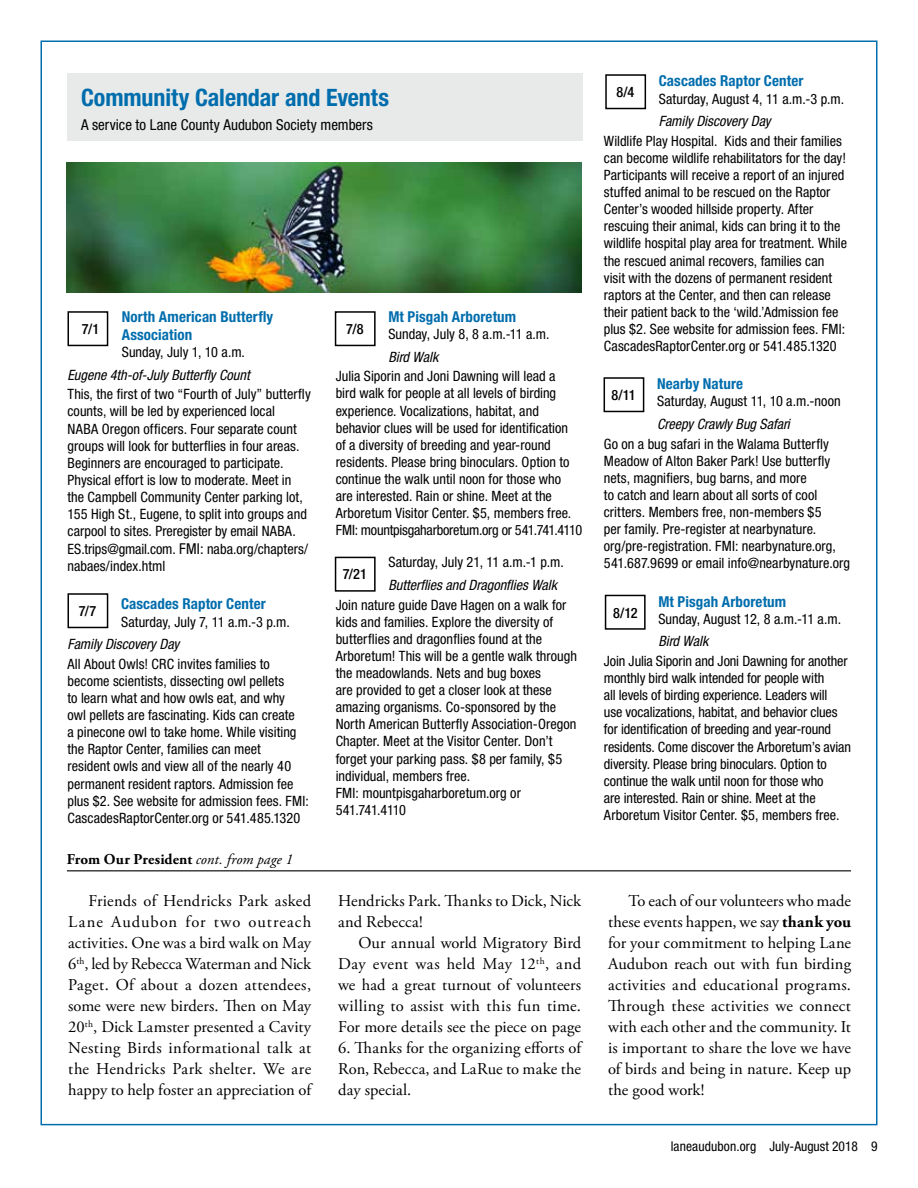
<style>
.page{position:relative;width:918px;height:1188px;background:#fff}
.page>*{position:absolute;margin:0;border:0;box-sizing:border-box;transform-origin:0 0}
.t1{font:700 condensed 24px "Helvetica Neue LT Std";letter-spacing:-.005em;color:#006dad}
.t2{font:16.5px/21px "Adobe Garamond Pro";letter-spacing:.005em;color:#000;text-align:justify}
.t3{font:700 condensed 15px/18px "Helvetica Neue LT Std";letter-spacing:.005em;color:#006dad}
.t4{font:condensed 15px "Helvetica Neue LT Std";color:#000}
.t5{font:700 15px "Adobe Garamond Pro";letter-spacing:.005em;color:#000}
.t6{font:condensed 14.25px/17.1px "Helvetica Neue LT Std";letter-spacing:.005em;color:#000}
.t7{font:italic condensed 14.25px "Helvetica Neue LT Std";color:#000}
.t8{font:500 condensed 14.25px "Helvetica Neue LT Std";color:#000}
.t9{font:condensed 13.5px "Helvetica Neue LT Std";letter-spacing:.01em;color:#000}
.s1{font-size:15px}
.s2{font-weight:400;font-style:italic}
.s3{font-weight:700}
</style>
<div class="page">
<div style="left:68px;top:73px;width:515px;height:68px;background:#e8eaea"></div>
<div style="left:605px;top:595px;width:41px;height:35px;border:2px solid #000"></div>
<div style="left:335px;top:311px;width:41px;height:35px;border:2px solid #000"></div>
<div style="left:68px;top:593px;width:40px;height:35px;border:2px solid #000"></div>
<div style="left:604px;top:377px;width:40px;height:35px;border:2px solid #000"></div>
<div style="left:68px;top:311px;width:40px;height:35px;border:2px solid #000"></div>
<div style="left:605px;top:74px;width:41px;height:35px;border:2px solid #000"></div>
<div style="left:335px;top:557px;width:41px;height:35px;border:2px solid #000"></div>
<hr style="left:67px;top:870px;width:784px;height:1px;background:#000">
<img style="left:67px;top:162px;width:514px;height:131px">
<h1 class="t1" style="left:81px;top:83px;width:310px">Community Calendar and Events</h1>
<p class="t4" style="left:81px;top:116px;width:294px">A service to Lane County Audubon Society members</p>
<p class="t3" style="left:122px;top:307px;width:153px">North American Butterfly<br>Association</p>
<p class="t6" style="left:122px;top:343px;width:125px">Sunday, July 1, 10 a.m.</p>
<p class="t7" style="left:67px;top:366px;width:184px">Eugene 4th-of-July Butterfly Count</p>
<p class="t6" style="left:67px;top:386px;width:245px">This, the first of two “Fourth of July” butterfly counts, will be led by experienced local<br>NABA Oregon officers. Four separate count groups will look for butterflies in four areas.<br>Beginners are encouraged to participate.<br>Physical effort is low to moderate. Meet in the Campbell Community Center parking lot, 155 High St., Eugene, to split into groups and carpool to sites. Preregister by email NABA.<br>ES.trips@gmail.com. <span class="s1">FMI:</span> naba.org/chapters/ nabaes/index.html</p>
<p class="t3" style="left:121px;top:595px;width:146px">Cascades Raptor Center</p>
<p class="t6" style="left:121px;top:613px;width:170px">Saturday, July 7, 11 a.m.-3 p.m.</p>
<p class="t7" style="left:67px;top:636px;width:113px">Family Discovery Day</p>
<p class="t6" style="left:67px;top:655px;width:243px">All About Owls! CRC invites families to become scientists, dissecting owl pellets<br>to learn what and how owls eat, and why<br>owl pellets are fascinating. Kids can create<br>a pinecone owl to take home. While visiting the Raptor Center, families can meet<br>resident owls and view all of the nearly 40 permanent resident raptors. Admission fee plus $2. See website for admission fees. FMI:<br>CascadesRaptorCenter.org or 541.485.1320</p>
<p class="t8" style="left:82px;top:320px;width:19px">7/1</p>
<p class="t8" style="left:79px;top:603px;width:19px">7/7</p>
<p class="t5" style="left:67px;top:850px;width:227px">From Our President <span class="s2">cont. from page 1</span></p>
<p class="t3" style="left:388px;top:307px;width:129px">Mt Pisgah Arboretum</p>
<p class="t6" style="left:388px;top:325px;width:163px">Sunday, July 8, 8 a.m.-11 a.m.</p>
<p class="t7" style="left:388px;top:348px;width:52px">Bird Walk</p>
<p class="t6" style="left:336px;top:368px;width:248px">Julia Siporin and Joni Dawning will lead a<br>bird walk for people at all levels of birding experience. Vocalizations, habitat, and behavior clues will be used for identification<br>of a diversity of breeding and year-round residents. Please bring binoculars. Option to continue the walk until noon for those who<br>are interested. Rain or shine. Meet at the Arboretum Visitor Center. $5, members free.<br>FMI: mountpisgaharboretum.org or 541.741.4110</p>
<p class="t6" style="left:388px;top:554px;width:177px">Saturday, July 21, 11 a.m.-1 p.m.</p>
<p class="t7" style="left:388px;top:577px;width:170px">Butterflies and Dragonflies Walk</p>
<p class="t6" style="left:336px;top:596px;width:243px">Join nature guide Dave Hagen on a walk for kids and families. Explore the diversity of butterflies and dragonflies found at the Arboretum! This will be a gentle walk through the meadowlands. Nets and bug boxes<br>are provided to get a closer look at these amazing organisms. Co-sponsored by the North American Butterfly Association-Oregon Chapter. Meet at the Visitor Center. Don’t forget your parking pass. $8 per family, $5 individual, members free.<br>FMI: mountpisgaharboretum.org or 541.741.4110</p>
<p class="t8" style="left:346px;top:320px;width:19px">7/8</p>
<p class="t8" style="left:343px;top:566px;width:26px">7/21</p>
<p class="t2" style="left:68px;top:891px;width:244px;text-indent:20px">Friends of Hendricks Park asked Lane Audubon for two outreach activities. One was a bird walk on May 6<sup>th</sup>, led by Rebecca Waterman and Nick Paget. Of about a dozen attendees, some were new birders. Then on May 20<sup>th</sup>, Dick Lamster presented a Cavity Nesting Birds informational talk at the Hendricks Park shelter. We are happy to help foster an appreciation of</p>
<p class="t2" style="left:338px;top:891px;width:244px">Hendricks Park. Thanks to Dick, Nick and Rebecca!</p>
<p class="t2" style="left:338px;top:933px;width:244px;text-indent:20px">Our annual world Migratory Bird Day event was held May 12<sup>th</sup>, and we had a great turnout of volunteers willing to assist with this fun time.<br>For more details see the piece on page</p>
<p class="t2" style="left:338px;top:1038px;width:244px">6. Thanks for the organizing efforts of Ron, Rebecca, and LaRue to make the day special.</p>
<p class="t3" style="left:659px;top:72px;width:146px">Cascades Raptor Center</p>
<p class="t6" style="left:659px;top:90px;width:187px">Saturday, August 4, 11 a.m.-3 p.m.</p>
<p class="t7" style="left:659px;top:113px;width:113px">Family Discovery Day</p>
<p class="t6" style="left:604px;top:132px;width:245px">Wildlife Play Hospital. Kids and their families can become wildlife rehabilitators for the day!<br>Participants will receive a report of an injured stuffed animal to be rescued on the Raptor Center’s wooded hillside property. After rescuing their animal, kids can bring it to the wildlife hospital play area for treatment. While the rescued animal recovers, families can visit with the dozens of permanent resident raptors at the Center, and then can release their patient back to the ‘wild.’Admission fee plus $2. See website for admission fees. FMI:<br>CascadesRaptorCenter.org or 541.485.1320</p>
<p class="t3" style="left:657px;top:375px;width:88px">Nearby Nature</p>
<p class="t6" style="left:657px;top:393px;width:185px">Saturday, August 11, 10 a.m.-noon</p>
<p class="t7" style="left:657px;top:416px;width:134px">Creepy Crawly Bug Safari</p>
<p class="t6" style="left:604px;top:435px;width:248px">Go on a bug safari in the Walama Butterfly Meadow of Alton Baker Park! Use butterfly nets, magnifiers, bug barns, and more<br>to catch and learn about all sorts of cool critters. Members free, non-members $5<br>per family. Pre-register at nearbynature. org/pre-registration. FMI: nearbynature.org, 541.687.9699 or email info@nearbynature.org</p>
<p class="t3" style="left:658px;top:592px;width:129px">Mt Pisgah Arboretum</p>
<p class="t6" style="left:658px;top:610px;width:184px">Sunday, August 12, 8 a.m.-11 a.m.</p>
<p class="t7" style="left:658px;top:633px;width:52px">Bird Walk</p>
<p class="t6" style="left:604px;top:652px;width:249px">Join Julia Siporin and Joni Dawning for another monthly bird walk intended for people with<br>all levels of birding experience. Leaders will<br>use vocalizations, habitat, and behavior clues for identification of breeding and year-round residents. Come discover the Arboretum’s avian diversity. Please bring binoculars. Option to continue the walk until noon for those who<br>are interested. Rain or shine. Meet at the Arboretum Visitor Center. $5, members free.</p>
<p class="t8" style="left:616px;top:84px;width:19px">8/4</p>
<p class="t8" style="left:611px;top:387px;width:26px">8/11</p>
<p class="t8" style="left:613px;top:604px;width:26px">8/12</p>
<p class="t2" style="left:608px;top:891px;width:244px;text-indent:20px">To each of our volunteers who made these events happen, we say <span class="s3">thank you </span>for your commitment to helping Lane Audubon reach out with fun birding activities and educational programs.<br>Through these activities we connect with each other and the community. It is important to share the love we have of birds and being in nature. Keep up the good work!</p>
<p class="t9" style="left:671px;top:1138px;width:208px">laneaudubon.org July-August 2018 9</p>
</div>
